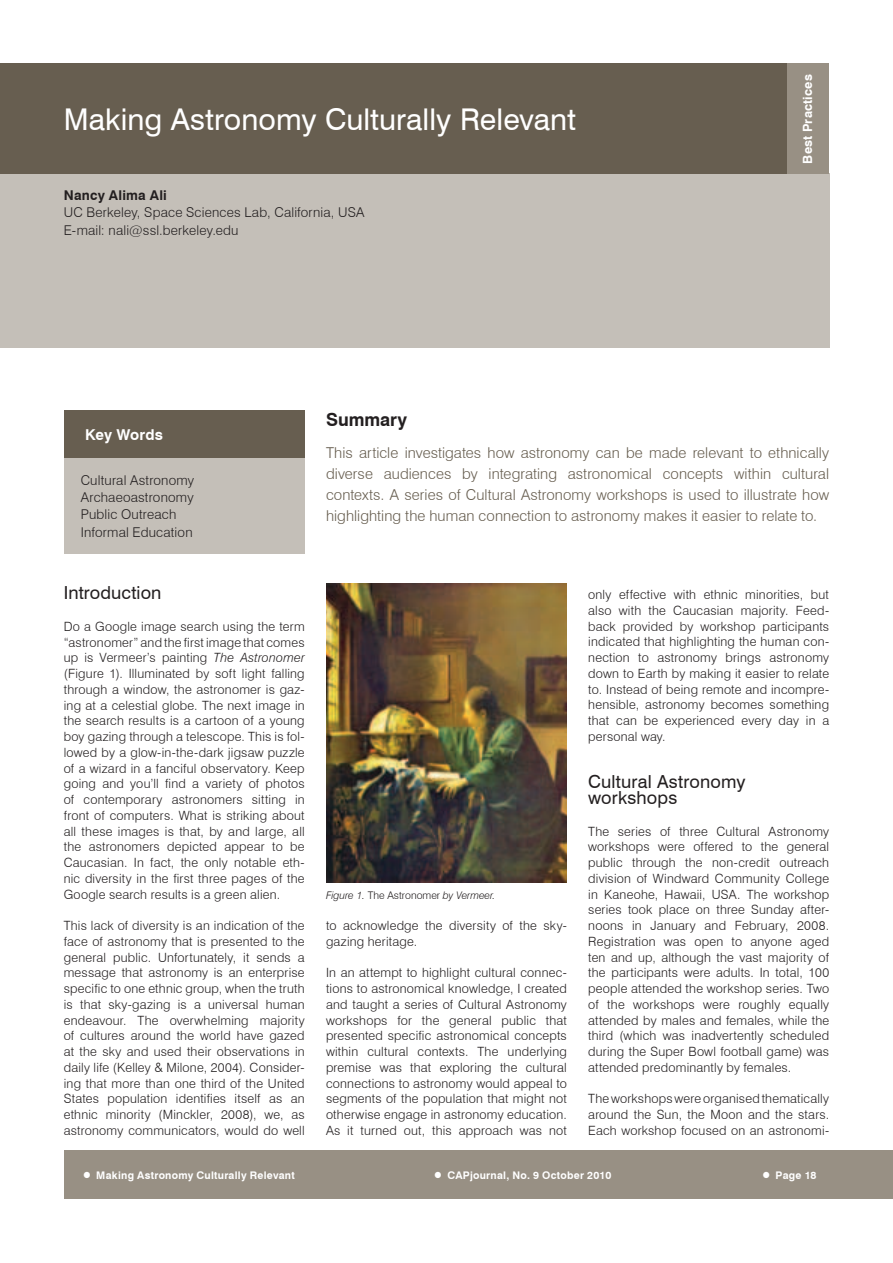
<style>
.page{position:relative;width:893px;height:1263px;background:#fff}
.page>*{position:absolute;margin:0;border:0;box-sizing:border-box;transform-origin:0 0}
.t1{font:30px "Swiss 721 BT";color:#fff}
.t2{font:18px/15.8px "Swiss 721 BT";letter-spacing:.01em;color:#231f20}
.t3{font:700 18px "Swiss 721 BT";color:#231f20}
.t4{font:300 15px/21px "Swiss 721 BT";letter-spacing:.005em;color:#675e50;text-align:justify}
.t5{font:700 15px "Swiss 721 BT";letter-spacing:.005em;color:#fff}
.t6{font:300 13.5px/17.2px "Swiss 721 BT";letter-spacing:.015em;color:#231f20}
.t7{font:700 13.5px "Swiss 721 BT";letter-spacing:.015em;color:#231f20}
.t8{font:300 12.75px/15.8px "Swiss 721 BT";letter-spacing:.015em;color:#231f20;text-align:justify}
.t9{font:700 12.75px "Swiss 721 BT";letter-spacing:.015em;color:#fff}
.t10{font:700 10.5px "Swiss 721 BT";letter-spacing:.025em;color:#fff}
.t11{font:italic 300 10.5px "Swiss 721 BT";color:#231f20}
.s1{font-style:italic}
.s2{font-style:normal}
.s3{font-size:21px}
</style>
<div class="page">
<div style="left:428px;top:1151px;width:465px;height:48px;background:#989084"></div>
<div style="left:64px;top:1151px;width:365px;height:48px;background:#989084"></div>
<div style="left:0;top:173px;width:829px;height:174px;background:#c4bfb8"></div>
<div style="left:0;top:64px;width:787px;height:110px;background:#675e50"></div>
<div style="left:786px;top:64px;width:43px;height:110px;background:#989084"></div>
<div style="left:64px;top:458px;width:241px;height:96px;background:#c4bfb8"></div>
<div style="left:64px;top:410px;width:241px;height:48px;background:#675e50"></div>
<img style="left:326px;top:584px;width:241px;height:299px">
<h1 class="t1" style="left:64px;top:101px;width:514px">Making Astronomy Culturally Relevant</h1>
<p class="t7" style="left:64px;top:187px;width:105px">Nancy Alima Ali</p>
<p class="t6" style="left:64px;top:204px;width:302px">UC Berkeley, Space Sciences Lab, California, USA<br>E-mail: nali@ssl.berkeley.edu</p>
<p class="t9" style="left:800px;top:164px;width:91px;rotate:-90deg">Best Practices</p>
<p class="t5" style="left:85px;top:425px;width:79px">Key Words</p>
<p class="t6" style="left:81px;top:471px;width:115px">Cultural Astronomy<br>Archaeoastronomy<br>Public Outreach<br>Informal Education</p>
<h2 class="t3" style="left:326px;top:409px;width:83px">Summary</h2>
<p class="t4" style="left:326px;top:442px;width:505px">This article investigates how astronomy can be made relevant to ethnically diverse audiences by integrating astronomical concepts within cultural contexts. A series of Cultural Astronomy workshops is used to illustrate how highlighting the human connection to astronomy makes it easier to relate to.</p>
<h2 class="t2" style="left:64px;top:585px;width:99px">Introduction</h2>
<p class="t8" style="left:64px;top:618px;width:242px">Do a Google image search using the term “astronomer” and the first image that comes up is Vermeer’s painting <span class="s1">The Astronomer </span>(Figure 1). Illuminated by soft light falling through a window, the astronomer is gaz&shy;ing at a celestial globe. The next image in the search results is a cartoon of a young boy gazing through a telescope. This is fol&shy;lowed by a glow-in-the-dark jigsaw puzzle of a wizard in a fanciful observatory. Keep going and you’ll find a variety of photos of contemporary astronomers sitting in front of computers. What is striking about all these images is that, by and large, all the astronomers depicted appear to be Caucasian. In fact, the only notable eth&shy;nic diversity in the first three pages of the Google search results is a green alien.</p>
<p class="t8" style="left:64px;top:917px;width:242px">This lack of diversity is an indication of the face of astronomy that is presented to the general public. Unfortunately, it sends a message that astronomy is an enterprise specific to one ethnic group, when the truth is that sky-gazing is a universal human endeavour. The overwhelming majority of cultures around the world have gazed at the sky and used their observations in daily life (Kelley &amp; Milone, 2004). Consider&shy;ing that more than one third of the United States population identifies itself as an ethnic minority (Minckler, 2008), we, as astronomy communicators, would do well</p>
<p class="t8" style="left:326px;top:917px;width:242px">to acknowledge the diversity of the sky&shy;gazing heritage.</p>
<p class="t11" style="left:326px;top:889px;width:171px">Figure 1. <span class="s2">The Astronomer</span> by Vermeer.</p>
<p class="t8" style="left:326px;top:965px;width:242px">In an attempt to highlight cultural connec&shy;tions to astronomical knowledge, I created and taught a series of Cultural Astronomy workshops for the general public that presented specific astronomical concepts within cultural contexts. The underlying premise was that exploring the cultural connections to astronomy would appeal to segments of the population that might not otherwise engage in astronomy education.<br>As it turned out, this approach was not</p>
<p class="t8" style="left:588px;top:587px;width:242px">only effective with ethnic minorities, but also with the Caucasian majority. Feed&shy;back provided by workshop participants indicated that highlighting the human con&shy;nection to astronomy brings astronomy down to Earth by making it easier to relate to. Instead of being remote and incompre&shy;hensible, astronomy becomes something that can be experienced every day in a personal way.</p>
<h2 class="t2" style="left:588px;top:774px;width:159px">Cultural Astronomy workshops</h2>
<p class="t8" style="left:588px;top:823px;width:242px">The series of three Cultural Astronomy workshops were offered to the general public through the non-credit outreach division of Windward Community College in Kaneohe, Hawaii, USA. The workshop series took place on three Sunday after&shy;noons in January and February, 2008.<br>Registration was open to anyone aged ten and up, although the vast majority of the participants were adults. In total, 100 people attended the workshop series. Two of the workshops were roughly equally attended by males and females, while the third (which was inadvertently scheduled during the Super Bowl football game) was attended predominantly by females.</p>
<p class="t8" style="left:588px;top:1091px;width:242px">The workshops were organised thematically around the Sun, the Moon and the stars.<br>Each workshop focused on an astronomi-</p>
<p class="t10" style="left:81px;top:1169px;width:215px"><span class="s3">•</span> Making Astronomy Culturally Relevant</p>
<p class="t10" style="left:760px;top:1169px;width:58px"><span class="s3">•</span> Page 18</p>
<p class="t10" style="left:432px;top:1169px;width:181px"><span class="s3">•</span> CAPjournal, No. 9 October 2010</p>
</div>
